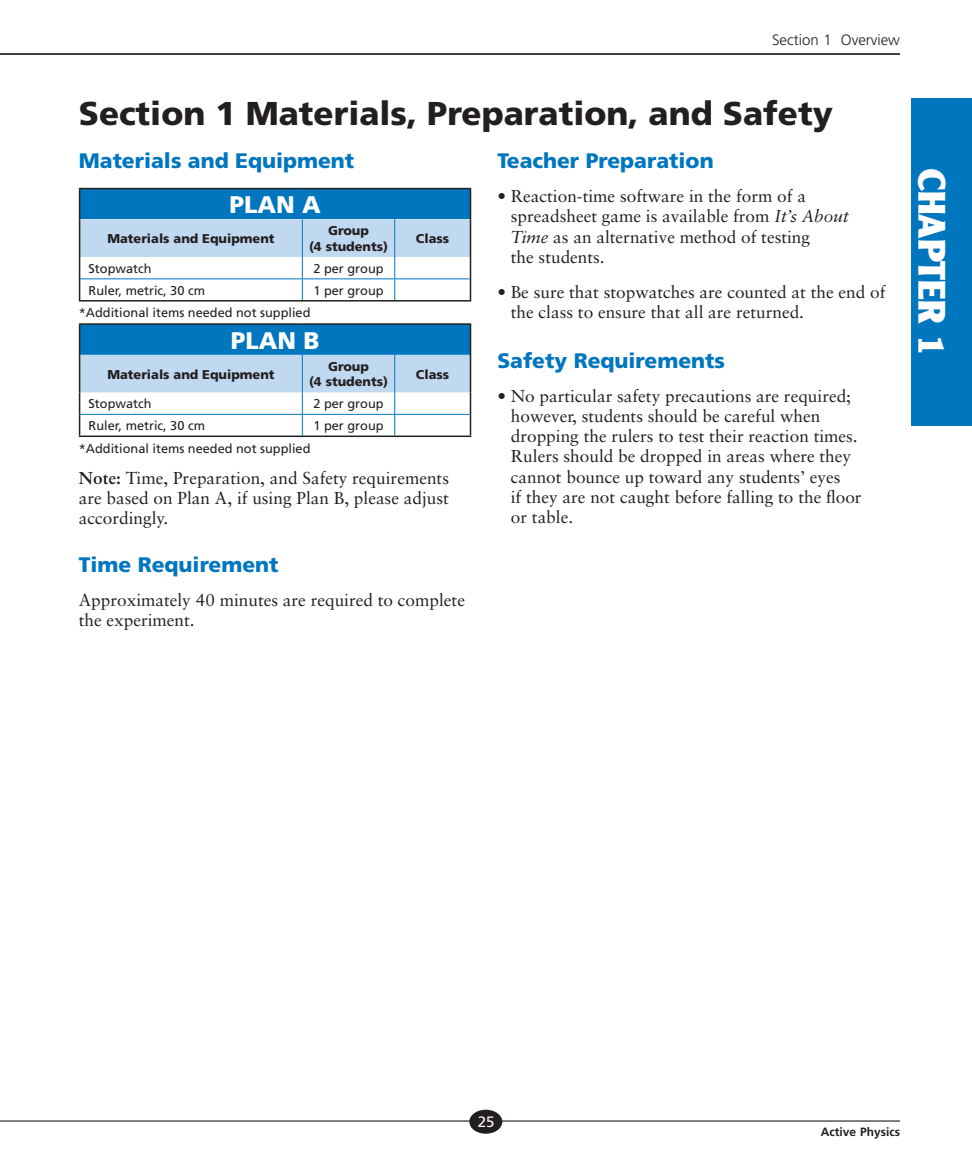
<style>
.page{position:relative;width:972px;height:1175px;background:#fff}
.page>*{position:absolute;margin:0;border:0;box-sizing:border-box;transform-origin:0 0}
.t1{font:900 37.5px "Clearface Gothic LH";color:#fff}
.t2{font:900 33px "Frutiger";color:#231f20}
.t3{font:900 24px "Frutiger";color:#fff}
.t4{font:900 21px "Frutiger";color:#0076be}
.t5{font:17.25px/20.2px "Sabon";color:#231f20}
.t6{font:300 15px "Frutiger";color:#231f20}
.t7{font:15px "Frutiger";color:#fff}
.t8{font:12.75px "Frutiger";color:#231f20}
.t9{font:900 12.75px/15.8px "Frutiger";color:#231f20;text-align:center}
.t10{font:700 12px "Frutiger";color:#231f20}
.s1{font-weight:700}
.s2{font-style:italic}
</style>
<div class="page">
<hr style="left:0;top:1120px;width:900px;height:1px;background:#000">
<div style="left:469px;top:1109px;width:33px;height:24px;background:#231f20;border-radius:50%"></div>
<hr style="left:0;top:54px;width:900px;height:1px;background:#000">
<div style="left:911px;top:99px;width:61px;height:327px;background:#0076be"></div>
<div style="left:80px;top:188px;width:391px;height:31px;background:#0076be"></div>
<hr style="left:79px;top:188px;width:223px;height:1px;background:#231f20">
<hr style="left:79px;top:189px;width:1px;height:30px;background:#231f20">
<hr style="left:302px;top:188px;width:169px;height:1px;background:#231f20">
<hr style="left:470px;top:189px;width:1px;height:30px;background:#231f20">
<svg style="left:79px;top:219px;width:392px;height:81px"></svg>
<hr style="left:79px;top:300px;width:392px;height:1px;background:#231f20">
<hr style="left:302px;top:219px;width:1px;height:38px;background:#0076be">
<hr style="left:394px;top:219px;width:1px;height:38px;background:#0076be">
<div style="left:80px;top:324px;width:391px;height:31px;background:#0076be"></div>
<hr style="left:79px;top:323px;width:223px;height:2px;background:#231f20">
<hr style="left:79px;top:325px;width:1px;height:30px;background:#231f20">
<hr style="left:302px;top:323px;width:169px;height:2px;background:#231f20">
<hr style="left:470px;top:325px;width:1px;height:30px;background:#231f20">
<svg style="left:79px;top:355px;width:392px;height:80px"></svg>
<hr style="left:79px;top:435px;width:392px;height:2px;background:#231f20">
<hr style="left:79px;top:355px;width:1px;height:37px;background:#231f20">
<hr style="left:302px;top:355px;width:1px;height:37px;background:#0076be">
<hr style="left:394px;top:355px;width:1px;height:37px;background:#0076be">
<hr style="left:470px;top:355px;width:1px;height:37px;background:#231f20">
<p class="t6" style="left:772px;top:34px;width:129px">Section 1 Overview</p>
<h2 class="t2" style="left:79px;top:100px;width:756px">Section 1 Materials, Preparation, and Safety</h2>
<p class="t4" style="left:79px;top:152px;width:277px">Materials and Equipment</p>
<h3 class="t3" style="left:229px;top:195px;width:93px">PLAN A</h3>
<p class="t9" style="left:107px;top:232px;width:169px">Materials and Equipment</p>
<p class="t9" style="left:309px;top:224px;width:81px">Group<br>(4 students)</p>
<p class="t9" style="left:416px;top:232px;width:35px">Class</p>
<p class="t8" style="left:89px;top:263px;width:65px">Stopwatch</p>
<p class="t8" style="left:313px;top:263px;width:72px">2 per group</p>
<p class="t8" style="left:89px;top:285px;width:118px">Ruler, metric, 30 cm</p>
<p class="t8" style="left:313px;top:285px;width:72px">1 per group</p>
<p class="t8" style="left:79px;top:308px;width:233px">*Additional items needed not supplied</p>
<h3 class="t3" style="left:231px;top:331px;width:90px">PLAN B</h3>
<p class="t9" style="left:107px;top:367px;width:169px">Materials and Equipment</p>
<p class="t9" style="left:309px;top:359px;width:81px">Group<br>(4 students)</p>
<p class="t9" style="left:416px;top:367px;width:35px">Class</p>
<p class="t8" style="left:89px;top:399px;width:65px">Stopwatch</p>
<p class="t8" style="left:313px;top:399px;width:72px">2 per group</p>
<p class="t8" style="left:89px;top:421px;width:118px">Ruler, metric, 30 cm</p>
<p class="t8" style="left:313px;top:421px;width:72px">1 per group</p>
<p class="t8" style="left:79px;top:443px;width:233px">*Additional items needed not supplied</p>
<p class="t5" style="left:79px;top:469px;width:372px;text-align:justify"><span class="s1">Note:</span> Time, Preparation, and Safety requirements are based on Plan A, if using Plan B, please adjust accordingly.</p>
<p class="t4" style="left:79px;top:556px;width:201px">Time Requirement</p>
<p class="t5" style="left:79px;top:591px;width:388px">Approximately 40 minutes are required to complete the experiment.</p>
<p class="t4" style="left:497px;top:152px;width:218px">Teacher Preparation</p>
<p class="t5" style="left:511px;top:187px;width:339px;text-indent:-13px">• Reaction-time software in the form of a spreadsheet game is available from <span class="s2">It’s About Time</span> as an alternative method of testing<br>the students.</p>
<p class="t5" style="left:511px;top:283px;width:376px;text-indent:-13px">• Be sure that stopwatches are counted at the end of the class to ensure that all are returned.</p>
<p class="t4" style="left:497px;top:352px;width:229px">Safety Requirements</p>
<p class="t5" style="left:511px;top:387px;width:352px;text-indent:-13px">• No particular safety precautions are required; however, students should be careful when dropping the rulers to test their reaction times.<br>Rulers should be dropped in areas where they cannot bounce up toward any students’ eyes<br>if they are not caught before falling to the floor or table.</p>
<h1 class="t1" style="left:945px;top:168px;width:190px;rotate:90deg">CHAPTER 1</h1>
<p class="t7" style="left:478px;top:1115px;width:18px">25</p>
<p class="t10" style="left:821px;top:1127px;width:81px">Active Physics</p>
</div>
